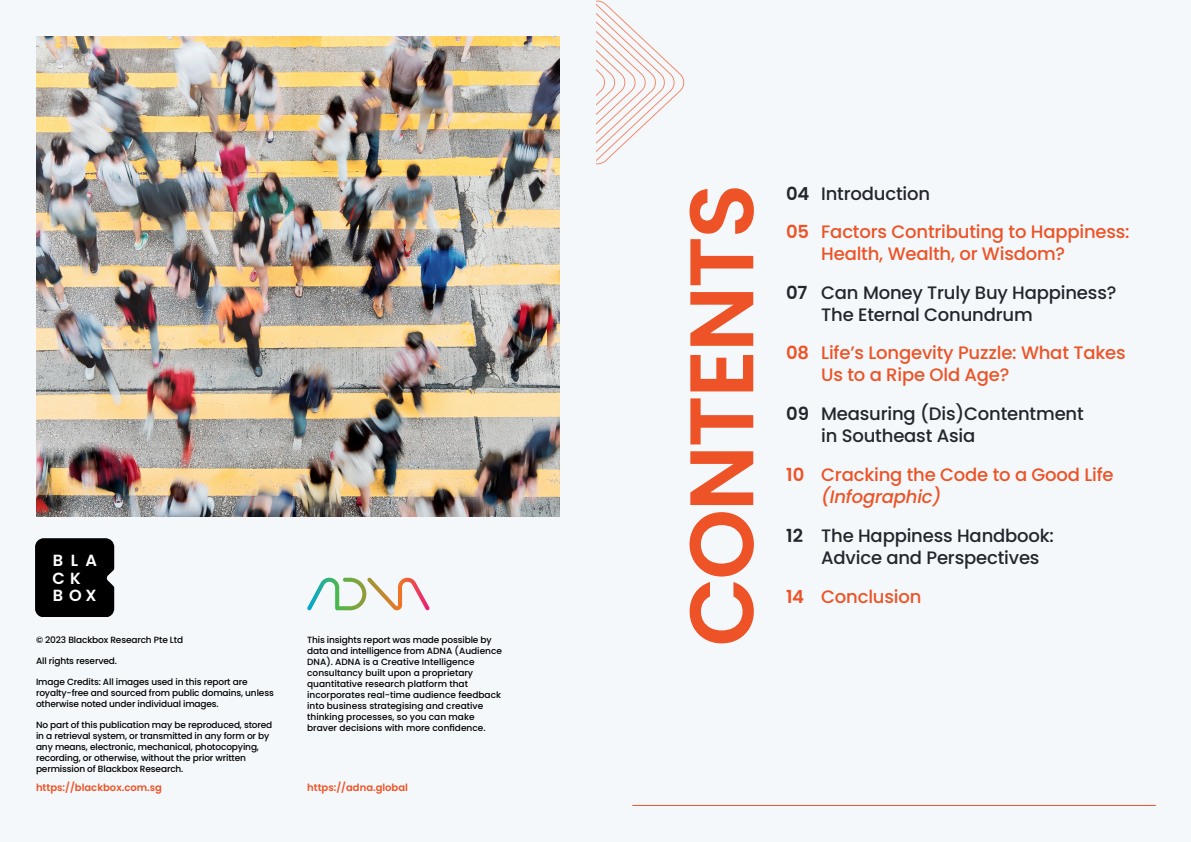
<style>
.page{position:relative;width:1191px;height:842px;background:#fff}
.page>*{position:absolute;margin:0;border:0;box-sizing:border-box;transform-origin:0 0}
.t1{font:600 90px "Poppins";letter-spacing:-.025em;color:#ed5327}
.t2{font:500 18px/22px "Poppins";letter-spacing:-.01em;color:#ed5327}
.t3{font:500 18px/22px "Poppins";letter-spacing:-.01em;color:#24262e}
.t4{font:italic 500 18px "Poppins";letter-spacing:-.01em;color:#ed5327}
.t5{font:500 18px "Poppins";letter-spacing:-.01em;color:#24252e}
.t6{font:600 18px "Poppins";letter-spacing:-.015em;color:#24262e}
.t7{font:600 18px "Poppins";letter-spacing:-.025em;color:#ed5327}
.t8{font:600 16.1px/35px "Poppins";color:#fff}
.t9{font:600 10px "Poppins";color:#ed5327}
.t10{font:500 9px/11px "Poppins";letter-spacing:-.015em;color:#000}
</style>
<div class="page">
<div style="left:595px;top:0;width:596px;height:842px;background:#f5f8fa"></div>
<hr style="left:632px;top:805px;width:523px;height:1px;background:#eb5527">
<div style="left:0;top:0;width:595px;height:842px;background:#f5f8fa"></div>
<svg style="left:596px;top:0;width:89px;height:165px"></svg>
<img style="left:36px;top:36px;width:523px;height:480px">
<div style="left:35px;top:538px;width:79px;height:79px;background:#000"></div>
<svg style="left:307px;top:578px;width:122px;height:32px"></svg>
<img style="left:36px;top:36px;width:255px;height:412px">
<h3 class="t8" style="left:71px;top:543px;width:27px">L A</h3>
<h3 class="t8" style="left:53px;top:543px;width:45px">B<br>BOX</h3>
<h3 class="t8" style="left:52px;top:560px;width:30px">C K</h3>
<p class="t10" style="left:36px;top:635px;width:149px">© 2023 Blackbox Research Pte Ltd</p>
<p class="t10" style="left:36px;top:656px;width:82px">All rights reserved.</p>
<p class="t10" style="left:36px;top:677px;width:239px">Image Credits: All images used in this report are royalty-free and sourced from public domains, unless otherwise noted under individual images.</p>
<p class="t10" style="left:36px;top:720px;width:238px">No part of this publication may be reproduced, stored in a retrieval system, or transmitted in any form or by any means, electronic, mechanical, photocopying, recording, or otherwise, without the prior written permission of Blackbox Research.</p>
<p class="t10" style="left:307px;top:635px;width:196px">This insights report was made possible by data and intelligence from ADNA (Audience DNA). ADNA is a Creative Intelligence consultancy built upon a proprietary quantitative research platform that incorporates real-time audience feedback into business strategising and creative thinking processes, so you can make braver decisions with more confidence.</p>
<p class="t9" style="left:36px;top:781px;width:128px">https://blackbox.com.sg</p>
<p class="t9" style="left:307px;top:781px;width:102px">https://adna.global</p>
<h1 class="t1" style="left:669px;top:646px;width:464px;rotate:-90deg">CONTENTS</h1>
<h2 class="t6" style="left:786px;top:183px;width:25px">04</h2>
<h2 class="t7" style="left:786px;top:221px;width:24px">05</h2>
<h2 class="t6" style="left:786px;top:282px;width:23px">07</h2>
<h2 class="t7" style="left:786px;top:342px;width:24px">08</h2>
<h2 class="t6" style="left:786px;top:404px;width:24px">09</h2>
<h2 class="t7" style="left:786px;top:464px;width:20px">10</h2>
<h2 class="t6" style="left:786px;top:525px;width:18px">12</h2>
<h2 class="t7" style="left:786px;top:586px;width:19px">14</h2>
<h2 class="t5" style="left:821px;top:183px;width:110px">Introduction</h2>
<h2 class="t2" style="left:821px;top:221px;width:310px">Factors Contributing to Happiness:<br>Health, Wealth, or Wisdom?</h2>
<h2 class="t3" style="left:821px;top:282px;width:297px">Can Money Truly Buy Happiness?<br>The Eternal Conundrum</h2>
<h2 class="t2" style="left:821px;top:342px;width:306px">Life’s Longevity Puzzle: What Takes<br>Us to a Ripe Old Age?</h2>
<h2 class="t3" style="left:821px;top:403px;width:264px">Measuring (Dis)Contentment in Southeast Asia</h2>
<h2 class="t2" style="left:821px;top:464px;width:294px">Cracking the Code to a Good Life</h2>
<h2 class="t4" style="left:821px;top:486px;width:122px">(Infographic)</h2>
<h2 class="t3" style="left:821px;top:525px;width:234px">The Happiness Handbook:<br>Advice and Perspectives</h2>
<h2 class="t2" style="left:821px;top:586px;width:102px">Conclusion</h2>
</div>
